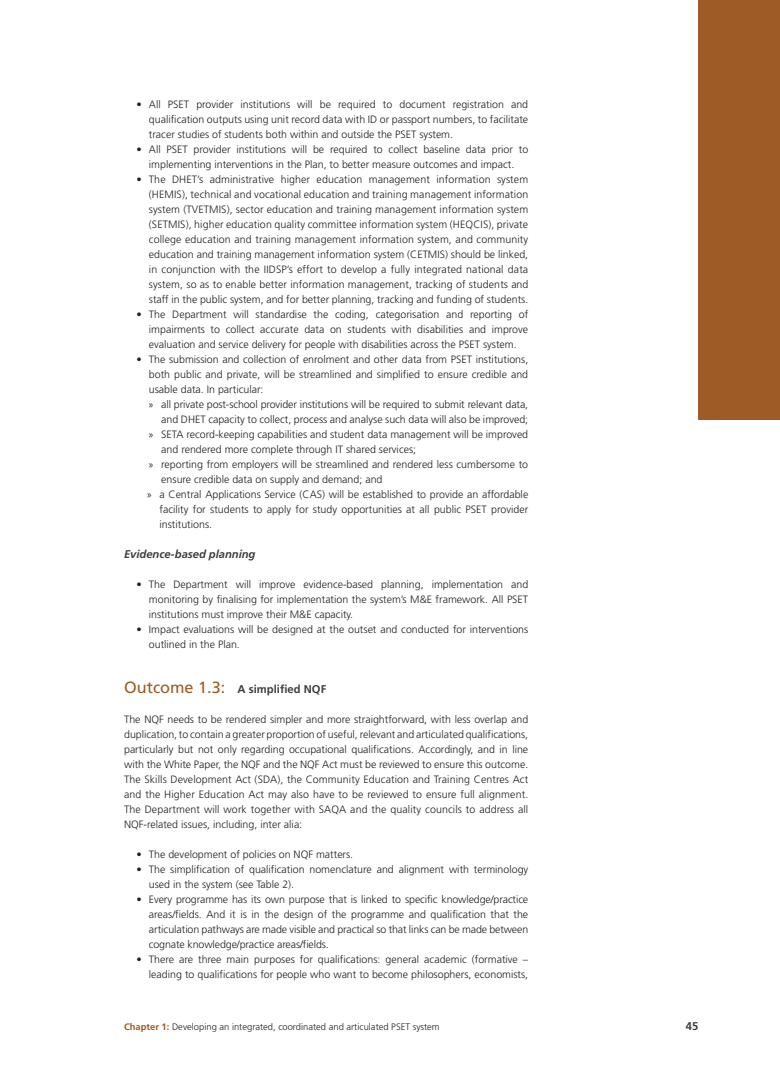
<style>
.page{position:relative;width:780px;height:1088px;background:#fff}
.page>*{position:absolute;margin:0;border:0;box-sizing:border-box;transform-origin:0 0}
.t1{font:700 11.25px "Frutiger LT Std";color:#3e3e3f}
.t2{font:italic 700 11.25px "Frutiger LT Std";letter-spacing:-.005em;color:#3e3e3f}
.t3{font:300 10.62px/15px "Frutiger LT Std";color:#231f20;text-align:justify}
.t4{font:300 9.38px "Frutiger LT Std";color:#231f20}
.s1{font-family:"Myriad Pro";font-weight:400}
.s2{font-weight:400;font-size:16.25px;color:#9e5b25}
.s3{font-weight:700;color:#9e5b25}
</style>
<div class="page">
<div style="left:698px;top:0;width:82px;height:419px;background:#9e5b25"></div>
<p class="t3" style="left:149px;top:97px;width:381px;text-indent:-12px">• All PSET provider institutions will be required to document registration and qualification outputs using unit record data with ID or passport numbers, to facilitate tracer studies of students both within and outside the PSET system.</p>
<p class="t3" style="left:136px;top:142px;width:393px;text-align:center">• All PSET provider institutions will be required to collect baseline data prior to implementing interventions in the Plan, to better measure outcomes and impact.</p>
<p class="t3" style="left:149px;top:172px;width:381px;text-indent:-12px">• The DHET’s administrative higher education management information system (HEMIS), technical and vocational education and training management information system (TVETMIS), sector education and training management information system (SETMIS), higher education quality committee information system (HEQCIS), private college education and training management information system, and community education and training management information system (CETMIS) should be linked, in conjunction with the IIDSP’s effort to develop a fully integrated national data system, so as to enable better information management, tracking of students and staff in the public system, and for better planning, tracking and funding of students.</p>
<p class="t3" style="left:149px;top:307px;width:381px;text-indent:-12px">• The Department will standardise the coding, categorisation and reporting of impairments to collect accurate data on students with disabilities and improve evaluation and service delivery for people with disabilities across the PSET system.</p>
<p class="t3" style="left:136px;top:352px;width:393px">• The submission and collection of enrolment and other data from PSET institutions,</p>
<p class="t3" style="left:149px;top:367px;width:381px">both public and private, will be streamlined and simplified to ensure credible and</p>
<p class="t3" style="left:149px;top:382px;width:116px">usable data. In particular:</p>
<p class="t3" style="left:149px;top:397px;width:381px"><span class="s1">»</span> all private post-school provider institutions will be required to submit relevant data,</p>
<p class="t3" style="left:161px;top:412px;width:368px">and DHET capacity to collect, process and analyse such data will also be improved;</p>
<p class="t3" style="left:149px;top:427px;width:381px"><span class="s1">»</span> SETA record-keeping capabilities and student data management will be improved</p>
<p class="t3" style="left:161px;top:442px;width:256px">and rendered more complete through IT shared services;</p>
<p class="t3" style="left:149px;top:457px;width:381px"><span class="s1">»</span> reporting from employers will be streamlined and rendered less cumbersome to</p>
<p class="t3" style="left:161px;top:472px;width:223px">ensure credible data on supply and demand; and</p>
<p class="t3" style="left:147px;top:487px;width:382px"><span class="s1">»</span> a Central Applications Service (CAS) will be established to provide an affordable</p>
<p class="t3" style="left:159px;top:502px;width:370px">facility for students to apply for study opportunities at all public PSET provider</p>
<p class="t3" style="left:159px;top:517px;width:54px">institutions.</p>
<p class="t2" style="left:124px;top:547px;width:133px">Evidence-based planning</p>
<p class="t3" style="left:149px;top:577px;width:381px;text-indent:-12px">• The Department will improve evidence-based planning, implementation and monitoring by finalising for implementation the system’s M&amp;E framework. All PSET institutions must improve their M&amp;E capacity.</p>
<p class="t3" style="left:149px;top:622px;width:381px;text-indent:-12px">• Impact evaluations will be designed at the outset and conducted for interventions outlined in the Plan.</p>
<p class="t1" style="left:124px;top:682px;width:204px"><span class="s2">Outcome 1.3:</span> A simplified NQF</p>
<p class="t3" style="left:124px;top:712px;width:405px">The NQF needs to be rendered simpler and more straightforward, with less overlap and duplication, to contain a greater proportion of useful, relevant and articulated qualifications, particularly but not only regarding occupational qualifications. Accordingly, and in line with the White Paper, the NQF and the NQF Act must be reviewed to ensure this outcome.<br>The Skills Development Act (SDA), the Community Education and Training Centres Act and the Higher Education Act may also have to be reviewed to ensure full alignment.<br>The Department will work together with SAQA and the quality councils to address all NQF-related issues, including, inter alia:</p>
<p class="t3" style="left:136px;top:847px;width:218px">• The development of policies on NQF matters.</p>
<p class="t3" style="left:149px;top:862px;width:381px;text-indent:-12px">• The simplification of qualification nomenclature and alignment with terminology used in the system (see Table 2).</p>
<p class="t3" style="left:149px;top:892px;width:381px;text-indent:-12px">• Every programme has its own purpose that is linked to specific knowledge/practice areas/fields. And it is in the design of the programme and qualification that the articulation pathways are made visible and practical so that links can be made between cognate knowledge/practice areas/fields.</p>
<p class="t3" style="left:136px;top:952px;width:393px;text-align:right">• There are three main purposes for qualifications: general academic (formative – leading to qualifications for people who want to become philosophers, economists,</p>
<p class="t4" style="left:124px;top:1021px;width:317px"><span class="s3">Chapter 1:</span> Developing an integrated, coordinated and articulated PSET system</p>
<p class="t1" style="left:686px;top:1019px;width:14px">45</p>
</div>
